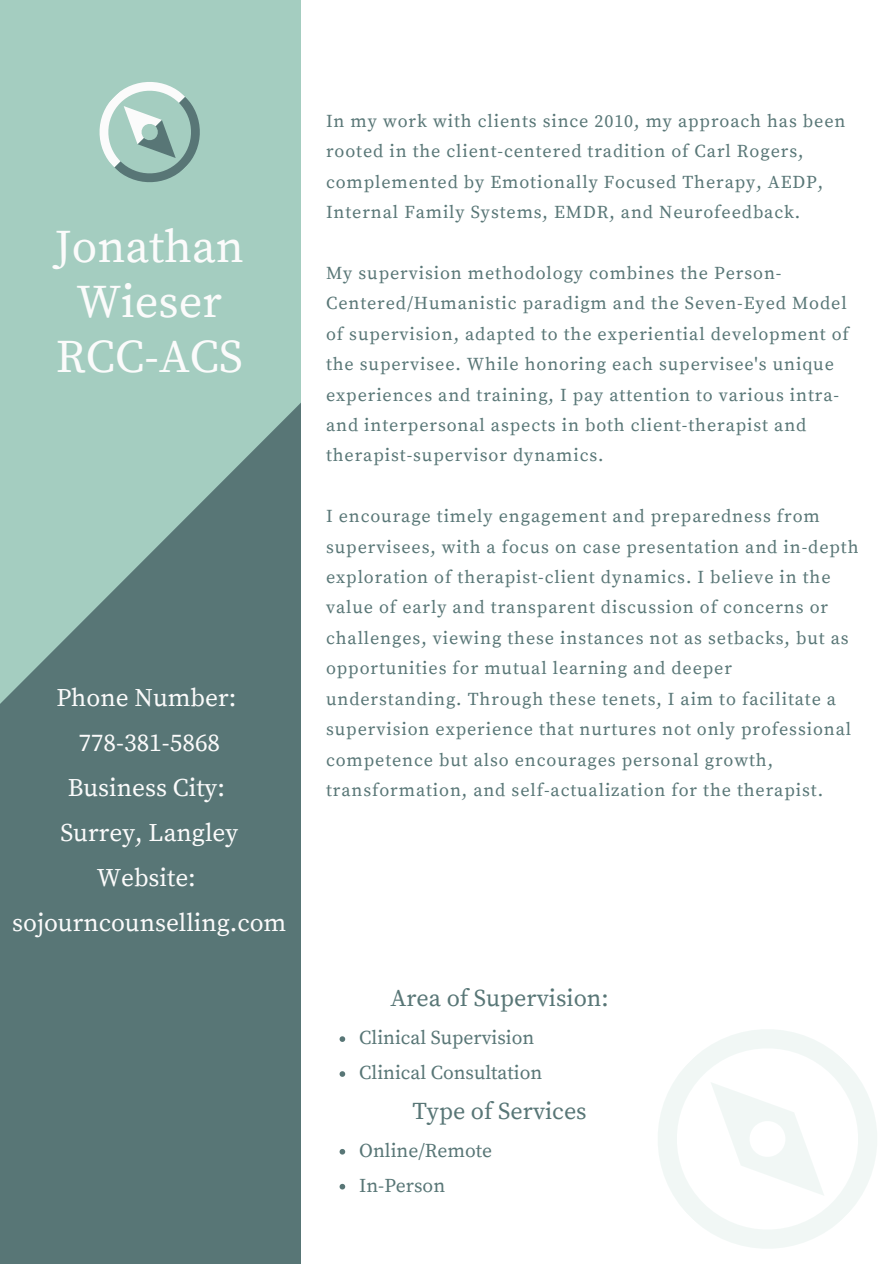
<style>
.page{position:relative;width:894px;height:1264px;background:#fff}
.page>*{position:absolute;margin:0;border:0;box-sizing:border-box;transform-origin:0 0}
.t1{font:46.35px/55.2px "Source Serif Pro";color:#fbfbfb;text-align:center}
.t2{font:25.2px "Source Serif Pro";color:#fbfbfb}
.t3{font:24px "Source Serif Pro";color:#587676}
.t4{font:19.5px "Source Serif Pro";color:#587676}
.t5{font:18px/30.5px "Source Serif Pro";letter-spacing:.05em;color:#587676}
</style>
<div class="page">
<svg style="left:0;top:0;width:301px;height:1263px;background:#779a94"></svg>
<svg style="left:79px;top:61px;width:141px;height:142px;background:#a5c9be"></svg>
<svg style="left:658px;top:1030px;width:219px;height:218px"></svg>
<svg style="left:339px;top:1036px;width:6px;height:5px"></svg>
<svg style="left:339px;top:1071px;width:6px;height:5px"></svg>
<svg style="left:339px;top:1149px;width:6px;height:5px"></svg>
<svg style="left:339px;top:1183px;width:6px;height:6px"></svg>
<p class="t1" style="left:54px;top:221px;width:191px">Jonathan<br>Wieser</p>
<p class="t1" style="left:56px;top:331px;width:188px">RCC-ACS</p>
<p class="t2" style="left:56px;top:682px;width:181px">Phone Number:</p>
<p class="t2" style="left:78px;top:727px;width:143px">778-381-5868</p>
<p class="t2" style="left:68px;top:772px;width:159px">Business City:</p>
<p class="t2" style="left:60px;top:817px;width:179px">Surrey, Langley</p>
<p class="t2" style="left:97px;top:862px;width:100px">Website:</p>
<p class="t2" style="left:12px;top:907px;width:276px">sojourncounselling.com</p>
<p class="t5" style="left:326px;top:106px;width:520px">In my work with clients since 2010, my approach has been rooted in the client-centered tradition of Carl Rogers, complemented by Emotionally Focused Therapy, AEDP, Internal Family Systems, EMDR, and Neurofeedback.</p>
<p class="t5" style="left:326px;top:258px;width:524px">My supervision methodology combines the Person-Centered/Humanistic paradigm and the Seven-Eyed Model of supervision, adapted to the experiential development of the supervisee. While honoring each supervisee's unique experiences and training, I pay attention to various intra&shy;and interpersonal aspects in both client-therapist and therapist-supervisor dynamics.</p>
<p class="t5" style="left:326px;top:501px;width:534px">I encourage timely engagement and preparedness from supervisees, with a focus on case presentation and in-depth exploration of therapist-client dynamics. I believe in the value of early and transparent discussion of concerns or challenges, viewing these instances not as setbacks, but as opportunities for mutual learning and deeper understanding. Through these tenets, I aim to facilitate a supervision experience that nurtures not only professional competence but also encourages personal growth, transformation, and self-actualization for the therapist.</p>
<p class="t3" style="left:390px;top:983px;width:220px">Area of Supervision:</p>
<p class="t4" style="left:359px;top:1026px;width:176px">Clinical Supervision</p>
<p class="t4" style="left:359px;top:1061px;width:184px">Clinical Consultation</p>
<p class="t3" style="left:412px;top:1096px;width:176px">Type of Services</p>
<p class="t4" style="left:359px;top:1138px;width:134px">Online/Remote</p>
<p class="t4" style="left:359px;top:1173px;width:87px">In-Person</p>
</div>
